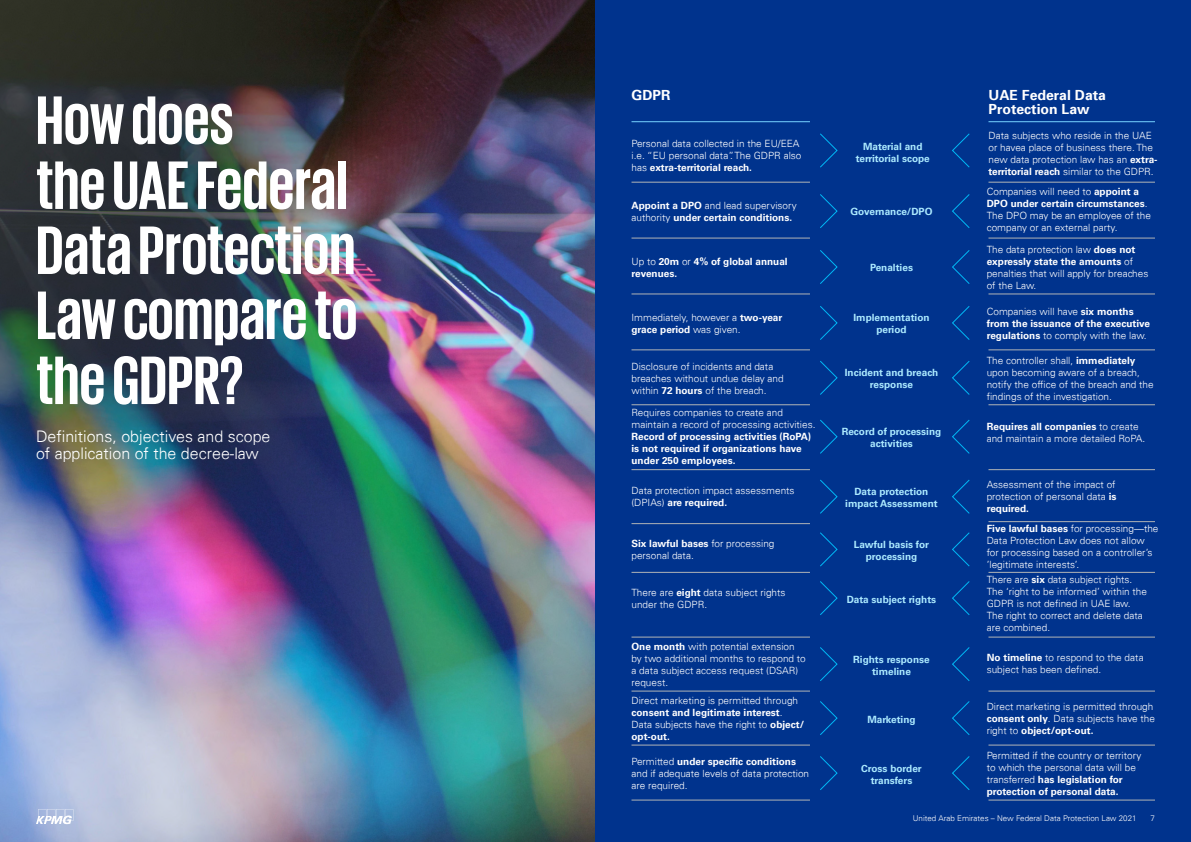
<style>
.page{position:relative;width:1191px;height:842px;background:#fff}
.page>*{position:absolute;margin:0;border:0;box-sizing:border-box;transform-origin:0 0}
.t1{font:700 70px/65px "KPMG";color:#fff}
.t2{font:300 16px/17px "Univers 45";color:#fff}
.t3{font:700 14px/14px "Univers 65";color:#fff}
.t4{font:300 10px/12px "Univers 45";color:#fff}
.t5{font:700 10px/12px "Univers 65";color:#fff}
.t6{font:700 10px/12px "Univers 65";color:#aceaff;text-align:center}
.t7{font:300 8px "Univers 45";color:#fff}
.s1{font-family:"Univers 65";font-weight:700}
.s2{font-family:"Univers 45";font-weight:300}
</style>
<div class="page">
<img style="left:0;top:0;width:595px;height:842px">
<div style="left:595px;top:0;width:596px;height:842px;background:#00338d"></div>
<hr style="left:631px;top:121px;width:179px;height:1px;background:#76d2ff">
<hr style="left:988px;top:121px;width:167px;height:1px;background:#76d2ff">
<hr style="left:631px;top:182px;width:179px;height:1px;background:#b1b4b6">
<hr style="left:988px;top:182px;width:167px;height:1px;background:#b1b4b6">
<hr style="left:631px;top:238px;width:179px;height:1px;background:#b1b4b6">
<hr style="left:988px;top:238px;width:167px;height:1px;background:#b1b4b6">
<svg style="left:820px;top:133px;width:17px;height:35px"></svg>
<svg style="left:952px;top:133px;width:18px;height:35px"></svg>
<svg style="left:820px;top:194px;width:17px;height:34px"></svg>
<svg style="left:952px;top:194px;width:18px;height:34px"></svg>
<hr style="left:631px;top:294px;width:179px;height:1px;background:#b1b4b6">
<hr style="left:988px;top:294px;width:167px;height:1px;background:#b1b4b6">
<svg style="left:820px;top:250px;width:17px;height:34px"></svg>
<svg style="left:952px;top:250px;width:18px;height:34px"></svg>
<hr style="left:631px;top:350px;width:179px;height:1px;background:#b1b4b6">
<hr style="left:988px;top:350px;width:167px;height:1px;background:#b1b4b6">
<svg style="left:820px;top:306px;width:17px;height:34px"></svg>
<svg style="left:952px;top:306px;width:18px;height:34px"></svg>
<hr style="left:631px;top:404px;width:179px;height:1px;background:#b1b4b6">
<hr style="left:988px;top:404px;width:167px;height:1px;background:#b1b4b6">
<svg style="left:820px;top:361px;width:17px;height:34px"></svg>
<svg style="left:952px;top:361px;width:18px;height:34px"></svg>
<hr style="left:631px;top:523px;width:179px;height:1px;background:#b1b4b6">
<hr style="left:988px;top:521px;width:167px;height:1px;background:#b1b4b6">
<svg style="left:820px;top:479px;width:17px;height:35px"></svg>
<svg style="left:952px;top:479px;width:18px;height:35px"></svg>
<hr style="left:631px;top:572px;width:179px;height:1px;background:#b1b4b6">
<hr style="left:988px;top:572px;width:167px;height:1px;background:#b1b4b6">
<svg style="left:820px;top:532px;width:17px;height:35px"></svg>
<svg style="left:952px;top:532px;width:18px;height:35px"></svg>
<hr style="left:631px;top:745px;width:179px;height:1px;background:#b1b4b6">
<hr style="left:988px;top:745px;width:167px;height:1px;background:#b1b4b6">
<svg style="left:820px;top:701px;width:17px;height:34px"></svg>
<svg style="left:952px;top:701px;width:18px;height:34px"></svg>
<hr style="left:631px;top:800px;width:179px;height:1px;background:#b1b4b6">
<hr style="left:988px;top:800px;width:167px;height:1px;background:#b1b4b6">
<svg style="left:820px;top:756px;width:17px;height:34px"></svg>
<svg style="left:952px;top:756px;width:18px;height:34px"></svg>
<hr style="left:631px;top:691px;width:179px;height:1px;background:#b1b4b6">
<hr style="left:988px;top:691px;width:167px;height:1px;background:#b1b4b6">
<svg style="left:820px;top:647px;width:17px;height:34px"></svg>
<svg style="left:952px;top:647px;width:18px;height:34px"></svg>
<hr style="left:631px;top:637px;width:179px;height:1px;background:#b1b4b6">
<hr style="left:988px;top:637px;width:167px;height:1px;background:#b1b4b6">
<svg style="left:820px;top:581px;width:17px;height:34px"></svg>
<svg style="left:952px;top:581px;width:18px;height:34px"></svg>
<hr style="left:631px;top:469px;width:179px;height:1px;background:#b1b4b6">
<hr style="left:988px;top:469px;width:167px;height:1px;background:#b1b4b6">
<svg style="left:820px;top:419px;width:17px;height:35px"></svg>
<svg style="left:952px;top:420px;width:18px;height:34px"></svg>
<svg style="left:36px;top:809px;width:37px;height:15px"></svg>
<h1 class="t1" style="left:36px;top:85px;width:323px">How does<br>the UAE Federal<br>Data Protection<br>Law compare to the GDPR?</h1>
<h2 class="t2" style="left:36px;top:428px;width:236px">Definitions, objectives and scope of application of the decree-law</h2>
<h3 class="t3" style="left:631px;top:87px;width:40px">GDPR</h3>
<h3 class="t3" style="left:988px;top:87px;width:119px">UAE Federal Data<br>Protection Law</h3>
<p class="t6" style="left:855px;top:140px;width:75px">Material and territorial scope</p>
<p class="t4" style="left:988px;top:130px;width:171px">Data subjects who reside in the UAE or havea place of business there. The new data protection law has an <span class="s1">extra&shy;territorial reach</span> similar to the GDPR.</p>
<p class="t4" style="left:631px;top:137px;width:171px">Personal data collected in the EU/EEA i.e. “EU personal data”. The GDPR also</p>
<p class="t5" style="left:631px;top:162px;width:122px"><span class="s2">has</span> extra-territorial reach.</p>
<p class="t4" style="left:631px;top:199px;width:167px"><span class="s1">Appoint a DPO</span> and lead supervisory</p>
<p class="t5" style="left:631px;top:211px;width:162px"><span class="s2">authority</span> under certain conditions.</p>
<p class="t5" style="left:631px;top:255px;width:158px"><span class="s2">Up to</span> 20m <span class="s2">or</span> 4% of global annual revenues.</p>
<p class="t4" style="left:631px;top:311px;width:152px">Immediately, however a <span class="s1">two-year</span></p>
<p class="t5" style="left:631px;top:323px;width:111px">grace period <span class="s2">was given.</span></p>
<p class="t6" style="left:850px;top:205px;width:83px">Governance/DPO</p>
<p class="t6" style="left:870px;top:261px;width:44px">Penalties</p>
<p class="t6" style="left:853px;top:312px;width:78px">Implementation period</p>
<p class="t4" style="left:986px;top:186px;width:154px">Companies will need to <span class="s1">appoint a</span></p>
<p class="t5" style="left:986px;top:198px;width:162px">DPO under certain circumstances<span class="s2">.</span></p>
<p class="t4" style="left:986px;top:210px;width:166px">The DPO may be an employee of the company or an external party.</p>
<p class="t4" style="left:986px;top:243px;width:150px">The data protection law <span class="s1">does not</span></p>
<p class="t5" style="left:986px;top:255px;width:148px">expressly state the amounts <span class="s2">of</span></p>
<p class="t4" style="left:986px;top:267px;width:163px">penalties that will apply for breaches of the Law.</p>
<p class="t4" style="left:986px;top:305px;width:148px">Companies will have <span class="s1">six months</span></p>
<p class="t5" style="left:986px;top:317px;width:165px">from the issuance of the executive</p>
<p class="t4" style="left:986px;top:329px;width:161px"><span class="s1">regulations</span> to comply with the law.</p>
<p class="t4" style="left:631px;top:360px;width:154px">Disclosure of incidents and data breaches without undue delay and within <span class="s1">72 hours</span> of the breach.</p>
<p class="t4" style="left:986px;top:354px;width:168px">The controller shall, <span class="s1">immediately </span>upon becoming aware of a breach, notify the office of the breach and the findings of the investigation.</p>
<p class="t6" style="left:844px;top:367px;width:95px">Incident and breach response</p>
<p class="t4" style="left:631px;top:407px;width:185px">Requires companies to create and maintain a record of processing activities.</p>
<p class="t5" style="left:631px;top:431px;width:181px">Record of processing activities (RoPA) is not required if organizations have under 250 employees.</p>
<p class="t4" style="left:631px;top:485px;width:164px">Data protection impact assessments</p>
<p class="t5" style="left:631px;top:497px;width:97px"><span class="s2">(DPIAs)</span> are required.</p>
<p class="t5" style="left:631px;top:538px;width:144px">Six lawful bases <span class="s2">for processing</span></p>
<p class="t4" style="left:631px;top:550px;width:64px">personal data.</p>
<p class="t4" style="left:631px;top:586px;width:155px">There are <span class="s1">eight</span> data subject rights under the GDPR.</p>
<p class="t4" style="left:631px;top:640px;width:176px"><span class="s1">One month</span> with potential extension by two additional months to respond to a data subject access request (DSAR) request.</p>
<p class="t4" style="left:631px;top:694px;width:168px">Direct marketing is permitted through</p>
<p class="t5" style="left:631px;top:706px;width:153px">consent and legitimate interest<span class="s2">.</span></p>
<p class="t4" style="left:631px;top:718px;width:174px">Data subjects have the right to <span class="s1">object/</span></p>
<p class="t5" style="left:631px;top:730px;width:40px">opt-out.</p>
<p class="t5" style="left:631px;top:755px;width:166px"><span class="s2">Permitted</span> under specific conditions</p>
<p class="t4" style="left:631px;top:767px;width:179px">and if adequate levels of data protection are required.</p>
<p class="t6" style="left:841px;top:426px;width:101px">Record of processing activities</p>
<p class="t6" style="left:845px;top:486px;width:94px">Data protection impact Assessment</p>
<p class="t6" style="left:854px;top:538px;width:77px">Lawful basis for processing</p>
<p class="t6" style="left:847px;top:593px;width:91px">Data subject rights</p>
<p class="t6" style="left:853px;top:653px;width:78px">Rights response timeline</p>
<p class="t6" style="left:867px;top:713px;width:50px">Marketing</p>
<p class="t6" style="left:861px;top:762px;width:62px">Cross border transfers</p>
<p class="t5" style="left:986px;top:421px;width:153px">Requires all companies <span class="s2">to create</span></p>
<p class="t4" style="left:986px;top:433px;width:160px">and maintain a more detailed RoPA.</p>
<p class="t4" style="left:986px;top:479px;width:131px">Assessment of the impact of protection of personal data <span class="s1">is</span></p>
<p class="t5" style="left:986px;top:503px;width:44px">required.</p>
<p class="t4" style="left:986px;top:523px;width:173px"><span class="s1">Five lawful bases</span> for processing—the Data Protection Law does not allow for processing based on a controller’s ’legitimate interests’.</p>
<p class="t4" style="left:986px;top:574px;width:162px">There are <span class="s1">six</span> data subject rights.<br>The ‘right to be informed’ within the<br>GDPR is not defined in UAE law.<br>The right to correct and delete data are combined.</p>
<p class="t4" style="left:986px;top:651px;width:158px"><span class="s1">No timeline</span> to respond to the data subject has been defined.</p>
<p class="t4" style="left:986px;top:700px;width:170px">Direct marketing is permitted through <span class="s1">consent only</span>. Data subjects have the</p>
<p class="t5" style="left:986px;top:724px;width:108px"><span class="s2">right to</span> object/opt-out.</p>
<p class="t4" style="left:986px;top:749px;width:156px">Permitted if the country or territory to which the personal data will be</p>
<p class="t5" style="left:986px;top:773px;width:137px"><span class="s2">transferred</span> has legislation for protection of personal data.</p>
<p class="t7" style="left:913px;top:813px;width:225px">United Arab Emirates – New Federal Data Protection Law 2021</p>
<p class="t7" style="left:1150px;top:813px;width:6px">7</p>
</div>
